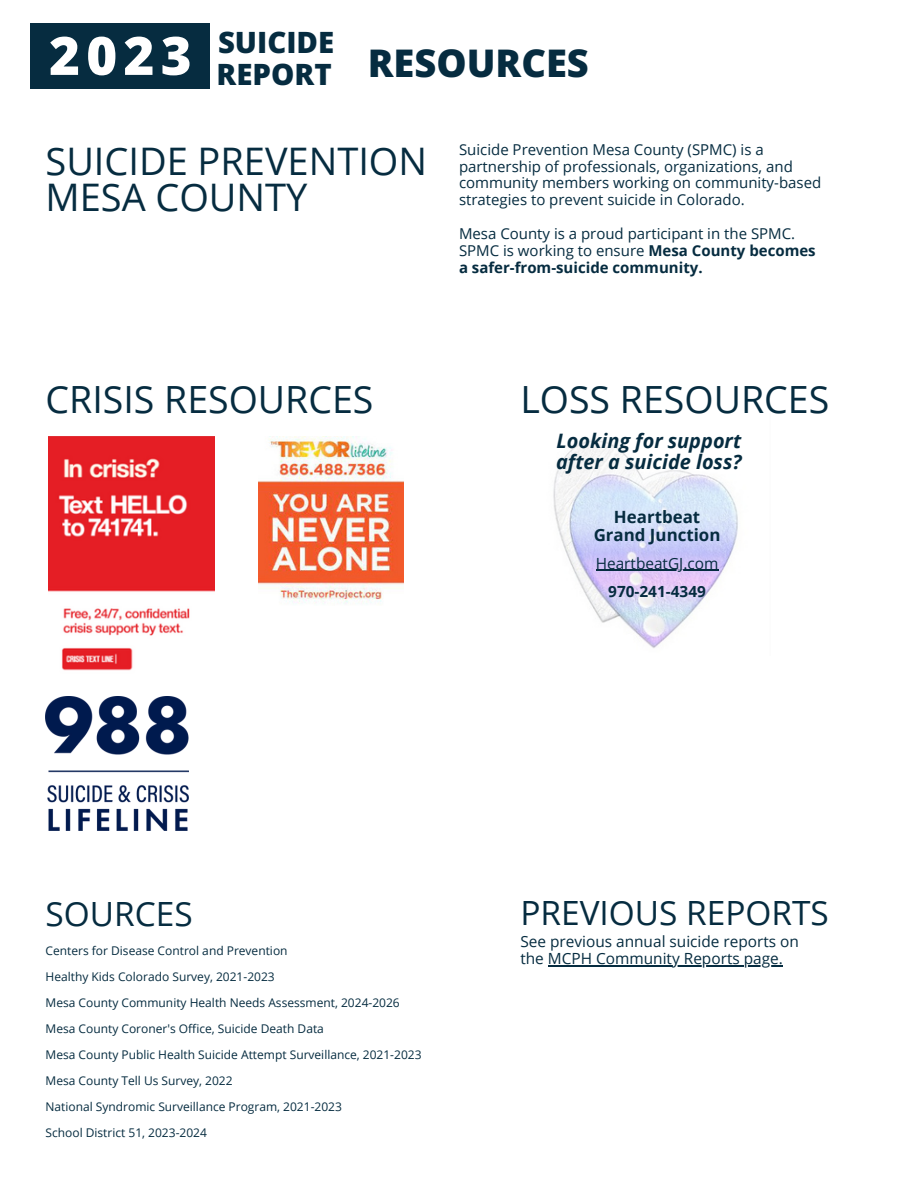
<style>
.page{position:relative;width:918px;height:1188px;background:#fff}
.page>*{position:absolute;margin:0;border:0;box-sizing:border-box;transform-origin:0 0}
.t1{font:800 52.95px "Open Sans";color:#fff}
.t2{font:800 38.1px "Open Sans";color:#062c40}
.t3{font:37.95px/36px "Open Sans";color:#062c40}
.t4{font:37.5px "Open Sans";color:#062c40}
.t5{font:33.45px "Open Sans";color:#062c40}
.t6{font:800 29.4px "Open Sans";color:#062c40}
.t7{font:italic 700 19.95px/21.3px "Open Sans";color:#062c40}
.t8{font:700 16.95px/18px "Open Sans";color:#062c40;text-align:center}
.t9{font:15.45px/16.8px "Open Sans";color:#062c40}
.t10{font:700 15.45px "Open Sans";color:#062c40}
.t11{font:15px/16.8px "Open Sans";color:#062c40}
.t12{font:12px "Open Sans";color:#062c40}
.s1{font-weight:700}
</style>
<div class="page">
<img style="left:49px;top:437px;width:165px;height:234px">
<img style="left:258px;top:437px;width:145px;height:167px">
<img style="left:46px;top:697px;width:142px;height:134px">
<div style="left:31px;top:24px;width:179px;height:65px;background:#062c40"></div>
<hr style="left:548px;top:965px;width:196px;height:1px;background:#062c40">
<hr style="left:744px;top:965px;width:39px;height:1px;background:#062c40">
<img style="left:553px;top:440px;width:185px;height:208px">
<hr style="left:596px;top:570px;width:122px;height:1px;background:#062c40">
<p class="t1" style="left:49px;top:18px;width:144px">2023</p>
<h2 class="t6" style="left:218px;top:21px;width:118px">SUICIDE</h2>
<h3 class="t6" style="left:217px;top:54px;width:117px">REPORT</h3>
<p class="t2" style="left:368px;top:36px;width:223px">RESOURCES</p>
<h4 class="t3" style="left:46px;top:142px;width:383px">SUICIDE PREVENTION<br>MESA COUNTY</h4>
<p class="t11" style="left:459px;top:141px;width:364px">Suicide Prevention Mesa County (SPMC) is a partnership of professionals, organizations, and community members working on community-based strategies to prevent suicide in Colorado.</p>
<p class="t11" style="left:459px;top:225px;width:358px">Mesa County is a proud participant in the SPMC.<br>SPMC is working to ensure <span class="s1">Mesa County becomes a safer-from-suicide community.</span></p>
<p class="t4" style="left:46px;top:373px;width:329px">CRISIS RESOURCES</p>
<p class="t4" style="left:520px;top:373px;width:310px">LOSS RESOURCES</p>
<p class="t7" style="left:556px;top:430px;width:187px">Looking for support after a suicide loss?</p>
<h4 class="t8" style="left:594px;top:507px;width:128px">Heartbeat<br>Grand Junction</h4>
<p class="t9" style="left:596px;top:554px;width:124px">HeartbeatGJ.com</p>
<p class="t10" style="left:608px;top:580px;width:99px">970-241-4349</p>
<p class="t5" style="left:46px;top:890px;width:149px">SOURCES</p>
<p class="t12" style="left:46px;top:942px;width:244px">Centers for Disease Control and Prevention</p>
<h3 class="t12" style="left:46px;top:968px;width:231px">Healthy Kids Colorado Survey, 2021-2023</h3>
<h3 class="t12" style="left:46px;top:994px;width:356px">Mesa County Community Health Needs Assessment, 2024-2026</h3>
<p class="t12" style="left:46px;top:1020px;width:280px">Mesa County Coroner's Office, Suicide Death Data</p>
<h6 class="t12" style="left:46px;top:1046px;width:378px">Mesa County Public Health Suicide Attempt Surveillance, 2021-2023</h6>
<p class="t12" style="left:46px;top:1072px;width:189px">Mesa County Tell Us Survey, 2022</p>
<p class="t12" style="left:46px;top:1098px;width:298px">National Syndromic Surveillance Program, 2021-2023</p>
<p class="t12" style="left:46px;top:1124px;width:163px">School District 51, 2023-2024</p>
<p class="t5" style="left:520px;top:889px;width:310px">PREVIOUS REPORTS</p>
<p class="t9" style="left:520px;top:933px;width:280px">See previous annual suicide reports on the MCPH Community Reports page.</p>
</div>
